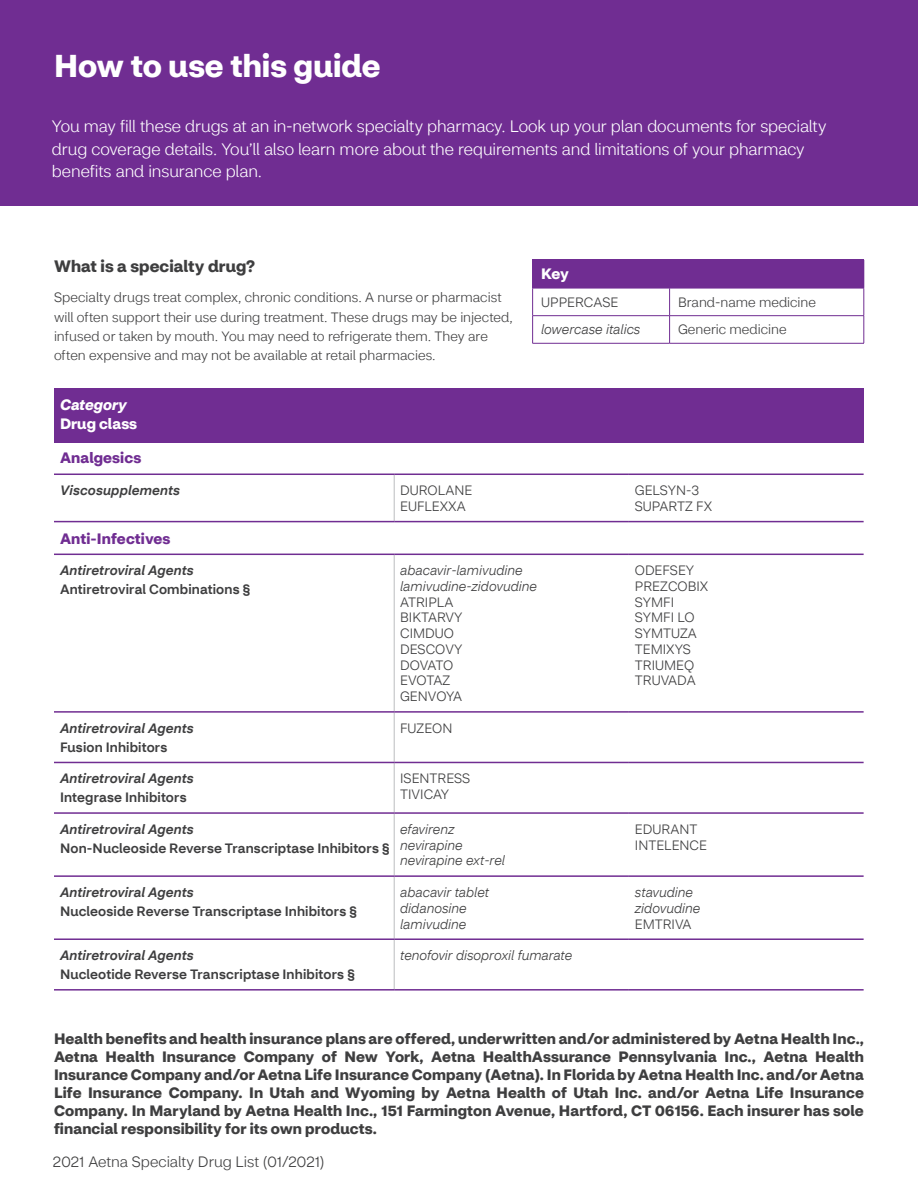
<style>
.page{position:relative;width:918px;height:1188px;background:#fff}
.page>*{position:absolute;margin:0;border:0;box-sizing:border-box;transform-origin:0 0}
.t1{font:700 31.5px "CVS Health Sans";color:#fff}
.t2{font:300 16.5px/22.5px "CVS Health Sans";letter-spacing:-.005em;color:#fff}
.t3{font:700 16.5px "CVS Health Sans";letter-spacing:.005em;color:#3e3e3f}
.t4{font:700 15px/18px "CVS Health Sans";letter-spacing:.01em;color:#3e3e3f;text-align:justify}
.t5{font:300 15px "CVS Health Sans";color:#3e3e3f}
.t6{font:700 15px "CVS Health Sans";letter-spacing:.005em;color:#702d92}
.t7{font:700 15px "CVS Health Sans";color:#fff}
.t8{font:italic 700 15px "CVS Health Sans";color:#fff}
.t9{font:300 13.5px/15.8px "CVS Health Sans";color:#3e3e3f}
.t10{font:500 13.5px "CVS Health Sans";letter-spacing:.01em;color:#3e3e3f}
.t11{font:italic 300 13.5px/15.8px "CVS Health Sans";color:#3e3e3f}
.t12{font:italic 500 13.5px "CVS Health Sans";letter-spacing:.01em;color:#3e3e3f}
</style>
<div class="page">
<div style="left:533px;top:260px;width:331px;height:28px;background:#702d92"></div>
<hr style="left:532px;top:259px;width:138px;height:1px;background:#702d92">
<hr style="left:670px;top:259px;width:194px;height:1px;background:#702d92">
<svg style="left:532px;top:260px;width:1px;height:83px"></svg>
<hr style="left:532px;top:288px;width:138px;height:1px;background:#702d92">
<svg style="left:669px;top:288px;width:1px;height:55px"></svg>
<hr style="left:670px;top:288px;width:194px;height:1px;background:#702d92">
<svg style="left:864px;top:260px;width:1px;height:83px"></svg>
<hr style="left:532px;top:315px;width:138px;height:1px;background:#702d92">
<hr style="left:532px;top:343px;width:138px;height:1px;background:#702d92">
<hr style="left:670px;top:315px;width:194px;height:1px;background:#702d92">
<hr style="left:670px;top:343px;width:194px;height:1px;background:#702d92">
<hr style="left:394px;top:475px;width:1px;height:46px;background:#bcbdc0">
<hr style="left:394px;top:555px;width:1px;height:156px;background:#bcbdc0">
<hr style="left:394px;top:713px;width:1px;height:49px;background:#bcbdc0">
<hr style="left:394px;top:763px;width:1px;height:49px;background:#bcbdc0">
<hr style="left:394px;top:814px;width:1px;height:61px;background:#bcbdc0">
<hr style="left:394px;top:877px;width:1px;height:61px;background:#bcbdc0">
<hr style="left:394px;top:940px;width:1px;height:49px;background:#bcbdc0">
<hr style="left:54px;top:474px;width:340px;height:1px;background:#702d92">
<hr style="left:394px;top:474px;width:235px;height:1px;background:#702d92">
<hr style="left:629px;top:474px;width:235px;height:1px;background:#702d92">
<hr style="left:54px;top:521px;width:340px;height:1px;background:#702d92">
<hr style="left:394px;top:521px;width:235px;height:1px;background:#702d92">
<hr style="left:629px;top:521px;width:235px;height:1px;background:#702d92">
<hr style="left:54px;top:554px;width:340px;height:1px;background:#702d92">
<hr style="left:394px;top:554px;width:235px;height:1px;background:#702d92">
<hr style="left:629px;top:554px;width:235px;height:1px;background:#702d92">
<hr style="left:54px;top:711px;width:340px;height:2px;background:#702d92">
<hr style="left:394px;top:711px;width:235px;height:2px;background:#702d92">
<hr style="left:629px;top:711px;width:235px;height:2px;background:#702d92">
<hr style="left:54px;top:762px;width:340px;height:1px;background:#702d92">
<hr style="left:394px;top:762px;width:235px;height:1px;background:#702d92">
<hr style="left:629px;top:762px;width:235px;height:1px;background:#702d92">
<hr style="left:54px;top:812px;width:340px;height:2px;background:#702d92">
<hr style="left:394px;top:812px;width:235px;height:2px;background:#702d92">
<hr style="left:629px;top:812px;width:235px;height:2px;background:#702d92">
<hr style="left:54px;top:875px;width:340px;height:2px;background:#702d92">
<hr style="left:394px;top:875px;width:235px;height:2px;background:#702d92">
<hr style="left:629px;top:875px;width:235px;height:2px;background:#702d92">
<hr style="left:54px;top:938px;width:340px;height:2px;background:#702d92">
<hr style="left:394px;top:938px;width:235px;height:2px;background:#702d92">
<hr style="left:629px;top:938px;width:235px;height:2px;background:#702d92">
<hr style="left:54px;top:989px;width:340px;height:2px;background:#702d92">
<hr style="left:394px;top:989px;width:235px;height:2px;background:#702d92">
<hr style="left:629px;top:989px;width:235px;height:2px;background:#702d92">
<div style="left:0;top:0;width:918px;height:206px;background:#702d92"></div>
<div style="left:54px;top:388px;width:810px;height:54px;background:#702d92"></div>
<h1 class="t1" style="left:54px;top:46px;width:328px">How to use this guide</h1>
<p class="t2" style="left:52px;top:115px;width:776px">You may fill these drugs at an in-network specialty pharmacy. Look up your plan documents for specialty drug coverage details. You’ll also learn more about the requirements and limitations of your pharmacy benefits and insurance plan.</p>
<p class="t3" style="left:54px;top:256px;width:203px">What is a specialty drug?</p>
<p class="t9" style="left:54px;top:288px;width:460px;line-height:19.5px">Specialty drugs treat complex, chronic conditions. A nurse or pharmacist will often support their use during treatment. These drugs may be injected, infused or taken by mouth. You may need to refrigerate them. They are often expensive and may not be available at retail pharmacies.</p>
<p class="t7" style="left:541px;top:265px;width:29px">Key</p>
<p class="t9" style="left:541px;top:294px;width:79px">UPPERCASE</p>
<p class="t9" style="left:678px;top:294px;width:139px">Brand-name medicine</p>
<p class="t11" style="left:541px;top:322px;width:101px">lowercase italics</p>
<p class="t9" style="left:678px;top:322px;width:110px">Generic medicine</p>
<p class="t8" style="left:60px;top:395px;width:68px">Category</p>
<p class="t7" style="left:60px;top:414px;width:79px">Drug class</p>
<p class="t6" style="left:60px;top:449px;width:83px">Analgesics</p>
<p class="t12" style="left:60px;top:482px;width:122px">Viscosupplements</p>
<p class="t9" style="left:400px;top:483px;width:74px">DUROLANE<br>EUFLEXXA</p>
<p class="t9" style="left:635px;top:483px;width:79px">GELSYN-3<br>SUPARTZ FX</p>
<p class="t6" style="left:60px;top:529px;width:112px">Anti-Infectives</p>
<p class="t12" style="left:60px;top:562px;width:135px">Antiretroviral Agents</p>
<p class="t10" style="left:60px;top:581px;width:192px">Antiretroviral Combinations §</p>
<p class="t11" style="left:400px;top:563px;width:138px">abacavir-lamivudine lamivudine-zidovudine</p>
<p class="t9" style="left:400px;top:594px;width:64px">ATRIPLA<br>BIKTARVY<br>CIMDUO<br>DESCOVY<br>DOVATO<br>EVOTAZ<br>GENVOYA</p>
<p class="t9" style="left:635px;top:563px;width:75px">ODEFSEY<br>PREZCOBIX<br>SYMFI<br>SYMFI LO<br>SYMTUZA<br>TEMIXYS<br>TRIUMEQ<br>TRUVADA</p>
<p class="t12" style="left:60px;top:720px;width:135px">Antiretroviral Agents</p>
<p class="t10" style="left:60px;top:739px;width:109px">Fusion Inhibitors</p>
<p class="t9" style="left:400px;top:720px;width:54px">FUZEON</p>
<p class="t12" style="left:60px;top:770px;width:135px">Antiretroviral Agents</p>
<p class="t10" style="left:60px;top:789px;width:128px">Integrase Inhibitors</p>
<p class="t9" style="left:400px;top:771px;width:72px">ISENTRESS<br>TIVICAY</p>
<p class="t12" style="left:60px;top:821px;width:135px">Antiretroviral Agents</p>
<p class="t10" style="left:60px;top:840px;width:331px">Non-Nucleoside Reverse Transcriptase Inhibitors §</p>
<p class="t11" style="left:400px;top:821px;width:106px">efavirenz nevirapine nevirapine ext-rel</p>
<p class="t9" style="left:635px;top:821px;width:74px">EDURANT<br>INTELENCE</p>
<p class="t12" style="left:60px;top:884px;width:135px">Antiretroviral Agents</p>
<p class="t10" style="left:60px;top:903px;width:299px">Nucleoside Reverse Transcriptase Inhibitors §</p>
<p class="t11" style="left:400px;top:885px;width:90px">abacavir tablet didanosine lamivudine</p>
<p class="t11" style="left:635px;top:885px;width:67px">stavudine zidovudine</p>
<p class="t9" style="left:635px;top:916px;width:58px">EMTRIVA</p>
<p class="t12" style="left:60px;top:947px;width:135px">Antiretroviral Agents</p>
<p class="t10" style="left:60px;top:966px;width:297px">Nucleotide Reverse Transcriptase Inhibitors §</p>
<p class="t11" style="left:400px;top:948px;width:174px">tenofovir disoproxil fumarate</p>
<p class="t4" style="left:54px;top:1030px;width:812px">Health benefits and health insurance plans are offered, underwritten and/or administered by Aetna Health Inc., Aetna Health Insurance Company of New York, Aetna HealthAssurance Pennsylvania Inc., Aetna Health Insurance Company and/or Aetna Life Insurance Company (Aetna). In Florida by Aetna Health Inc. and/or Aetna Life Insurance Company. In Utah and Wyoming by Aetna Health of Utah Inc. and/or Aetna Life Insurance Company. In Maryland by Aetna Health Inc., 151 Farmington Avenue, Hartford, CT 06156. Each insurer has sole financial responsibility for its own products.</p>
<p class="t5" style="left:53px;top:1152px;width:273px">2021 Aetna Specialty Drug List (01/2021)</p>
</div>
